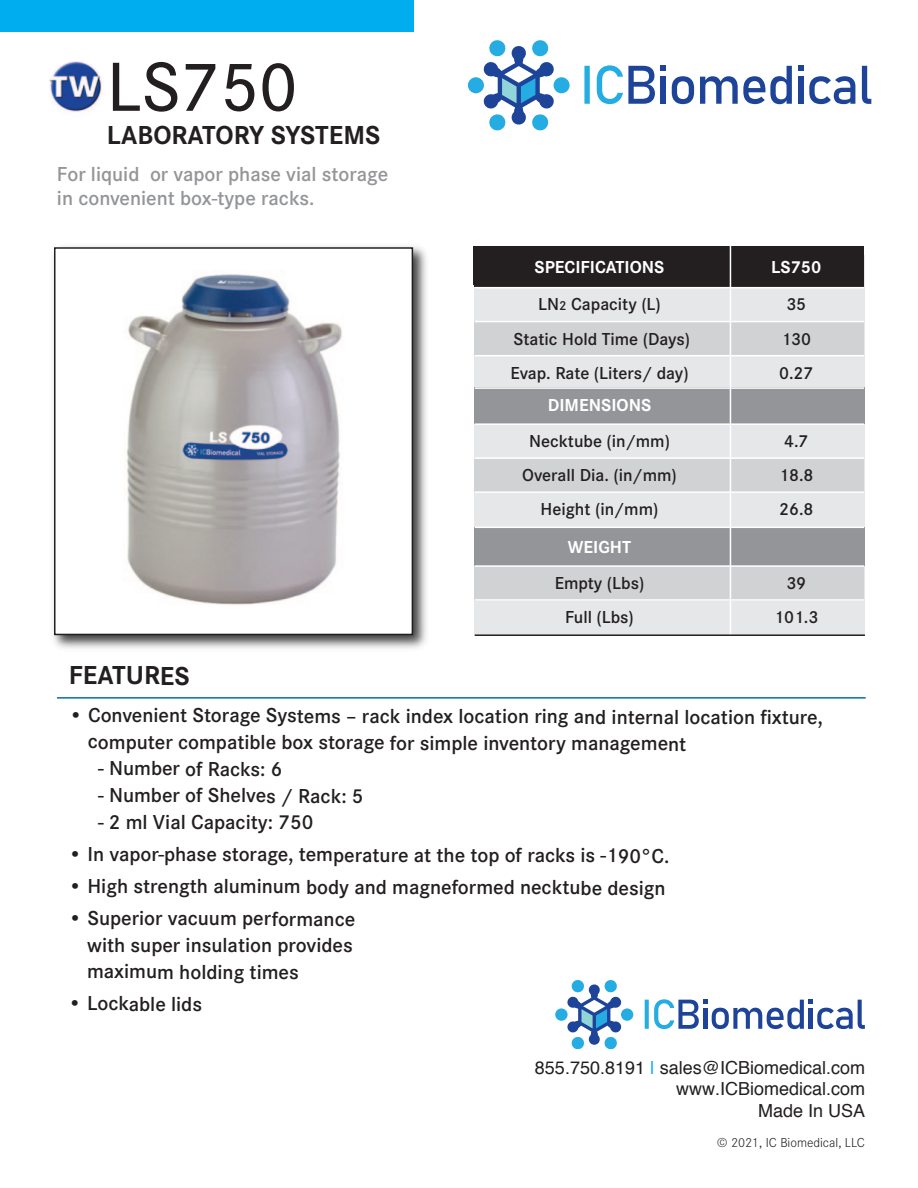
<style>
.page{position:relative;width:918px;height:1188px;background:#fff}
.page>*{position:absolute;margin:0;border:0;box-sizing:border-box;transform-origin:0 0}
.t1{font:500 72px "Corporate S";color:#231f20}
.t2{font:700 27px "Corporate S";color:#231f20}
.t3{font:600 21px/26.7px "Corporate S";letter-spacing:-.005em;color:#231f20}
.t4{font:600 21px/23.7px "Corporate S";color:#939598}
.t5{font:600 18px "Corporate S";color:#231f20}
.t6{font:18px/21.6px "Helvetica";color:#231f20;text-align:right}
.t7{font:700 18px "Corporate S";color:#fff}
.t8{font:300 13.5px "Corporate S";color:#231f20}
.s1{font-size:13.5px}
.s2{color:#00aeef}
</style>
<div class="page">
<div style="left:554px;top:77px;width:16px;height:16px;background:#25ace3;border-radius:50%"></div>
<div style="left:468px;top:77px;width:16px;height:16px;background:#25ace3;border-radius:50%"></div>
<svg style="left:483px;top:40px;width:72px;height:90px"></svg>
<svg style="left:862px;top:66px;width:9px;height:38px"></svg>
<svg style="left:798px;top:66px;width:57px;height:38px"></svg>
<svg style="left:700px;top:66px;width:92px;height:38px"></svg>
<svg style="left:672px;top:76px;width:22px;height:28px"></svg>
<div style="left:661px;top:77px;width:5px;height:27px;background:#1d4499"></div>
<svg style="left:661px;top:66px;width:5px;height:5px"></svg>
<svg style="left:584px;top:65px;width:71px;height:39px"></svg>
<hr style="left:57px;top:697px;width:809px;height:2px;background:#0071a7">
<div style="left:0;top:0;width:413px;height:31px;background:#00aeef"></div>
<div style="left:475px;top:256px;width:390px;height:380px;background:#e6e7e9"></div>
<div style="left:475px;top:256px;width:389px;height:31px;background:#231f20"></div>
<div style="left:475px;top:387px;width:390px;height:37px;background:#939598"></div>
<div style="left:475px;top:528px;width:390px;height:38px;background:#939598"></div>
<div style="left:474px;top:247px;width:390px;height:38px;background:#231f20"></div>
<div style="left:475px;top:322px;width:389px;height:34px;background:#d1d2d4"></div>
<div style="left:475px;top:459px;width:389px;height:33px;background:#d1d2d4"></div>
<div style="left:475px;top:567px;width:389px;height:34px;background:#d1d2d4"></div>
<hr style="left:730px;top:241px;width:1px;height:394px;background:#fff">
<hr style="left:475px;top:287px;width:389px;height:1px;background:#fff">
<hr style="left:475px;top:321px;width:389px;height:1px;background:#fff">
<hr style="left:475px;top:355px;width:389px;height:1px;background:#fff">
<hr style="left:475px;top:387px;width:389px;height:2px;background:#fff">
<hr style="left:475px;top:423px;width:389px;height:2px;background:#fff">
<hr style="left:475px;top:457px;width:389px;height:2px;background:#fff">
<hr style="left:475px;top:491px;width:389px;height:2px;background:#fff">
<hr style="left:475px;top:527px;width:389px;height:1px;background:#fff">
<hr style="left:475px;top:565px;width:389px;height:2px;background:#fff">
<hr style="left:475px;top:599px;width:389px;height:2px;background:#fff">
<img style="left:53px;top:246px;width:374px;height:403px">
<img style="left:57px;top:250px;width:353px;height:382px">
<div style="left:54px;top:247px;width:359px;height:388px;border:2px solid #231f20"></div>
<hr style="left:475px;top:634px;width:390px;height:2px;background:#231f20">
<div style="left:621px;top:1008px;width:12px;height:13px;background:#25ace3;border-radius:50%"></div>
<div style="left:555px;top:1008px;width:13px;height:13px;background:#25ace3;border-radius:50%"></div>
<svg style="left:567px;top:980px;width:55px;height:69px"></svg>
<svg style="left:645px;top:999px;width:220px;height:30px"></svg>
<img style="left:47px;top:60px;width:58px;height:57px;border-radius:50%">
<p class="t1" style="left:107px;top:32px;width:192px">LS750</p>
<p class="t2" style="left:107px;top:126px;width:275px">LABORATORY SYSTEMS</p>
<p class="t4" style="left:57px;top:165px;width:333px">For liquid or vapor phase vial storage in convenient box-type racks.</p>
<p class="t7" style="left:535px;top:261px;width:131px">SPECIFICATIONS</p>
<p class="t7" style="left:771px;top:261px;width:52px">LS750</p>
<p class="t5" style="left:538px;top:298px;width:124px">LN<span class="s1">2</span> Capacity (L)</p>
<p class="t5" style="left:786px;top:298px;width:21px">35</p>
<p class="t5" style="left:514px;top:332px;width:178px">Static Hold Time (Days)</p>
<p class="t5" style="left:781px;top:332px;width:31px">130</p>
<p class="t5" style="left:510px;top:367px;width:180px">Evap. Rate (Liters/ day)</p>
<p class="t5" style="left:779px;top:367px;width:36px">0.27</p>
<p class="t7" style="left:548px;top:399px;width:105px">DIMENSIONS</p>
<p class="t5" style="left:529px;top:435px;width:142px">Necktube (in/mm)</p>
<p class="t5" style="left:784px;top:435px;width:26px">4.7</p>
<p class="t5" style="left:522px;top:469px;width:156px">Overall Dia. (in/mm)</p>
<p class="t5" style="left:779px;top:469px;width:36px">18.8</p>
<p class="t5" style="left:541px;top:503px;width:119px">Height (in/mm)</p>
<p class="t5" style="left:779px;top:503px;width:36px">26.8</p>
<p class="t7" style="left:568px;top:541px;width:65px">WEIGHT</p>
<p class="t5" style="left:555px;top:577px;width:91px">Empty (Lbs)</p>
<p class="t5" style="left:786px;top:577px;width:21px">39</p>
<p class="t5" style="left:565px;top:611px;width:70px">Full (Lbs)</p>
<p class="t5" style="left:774px;top:611px;width:46px">101.3</p>
<p class="t2" style="left:69px;top:666px;width:122px">FEATURES</p>
<p class="t3" style="left:88px;top:705px;width:737px;text-indent:-19px">• Convenient Storage Systems – rack index location ring and internal location fixture, computer compatible box storage for simple inventory management</p>
<p class="t3" style="left:98px;top:757px;width:186px">- Number of Racks: 6</p>
<p class="t3" style="left:98px;top:784px;width:267px">- Number of Shelves / Rack: 5</p>
<p class="t3" style="left:98px;top:811px;width:217px">- 2 ml Vial Capacity: 750</p>
<p class="t3" style="left:68px;top:843px;width:603px">• In vapor-phase storage, temperature at the top of racks is -190°C.</p>
<p class="t3" style="left:68px;top:875px;width:599px">• High strength aluminum body and magneformed necktube design</p>
<p class="t3" style="left:87px;top:907px;width:270px;text-align:justify;text-indent:-19px">• Superior vacuum performance with super insulation provides maximum holding times</p>
<p class="t3" style="left:68px;top:992px;width:136px">• Lockable lids</p>
<p class="t6" style="left:535px;top:1058px;width:332px">855.750.8191 <span class="s2">|</span> sales@ICBiomedical.com www.ICBiomedical.com</p>
<p class="t6" style="left:758px;top:1101px;width:109px">Made In USA</p>
<p class="t8" style="left:717px;top:1134px;width:150px">© 2021, IC Biomedical, LLC</p>
</div>
